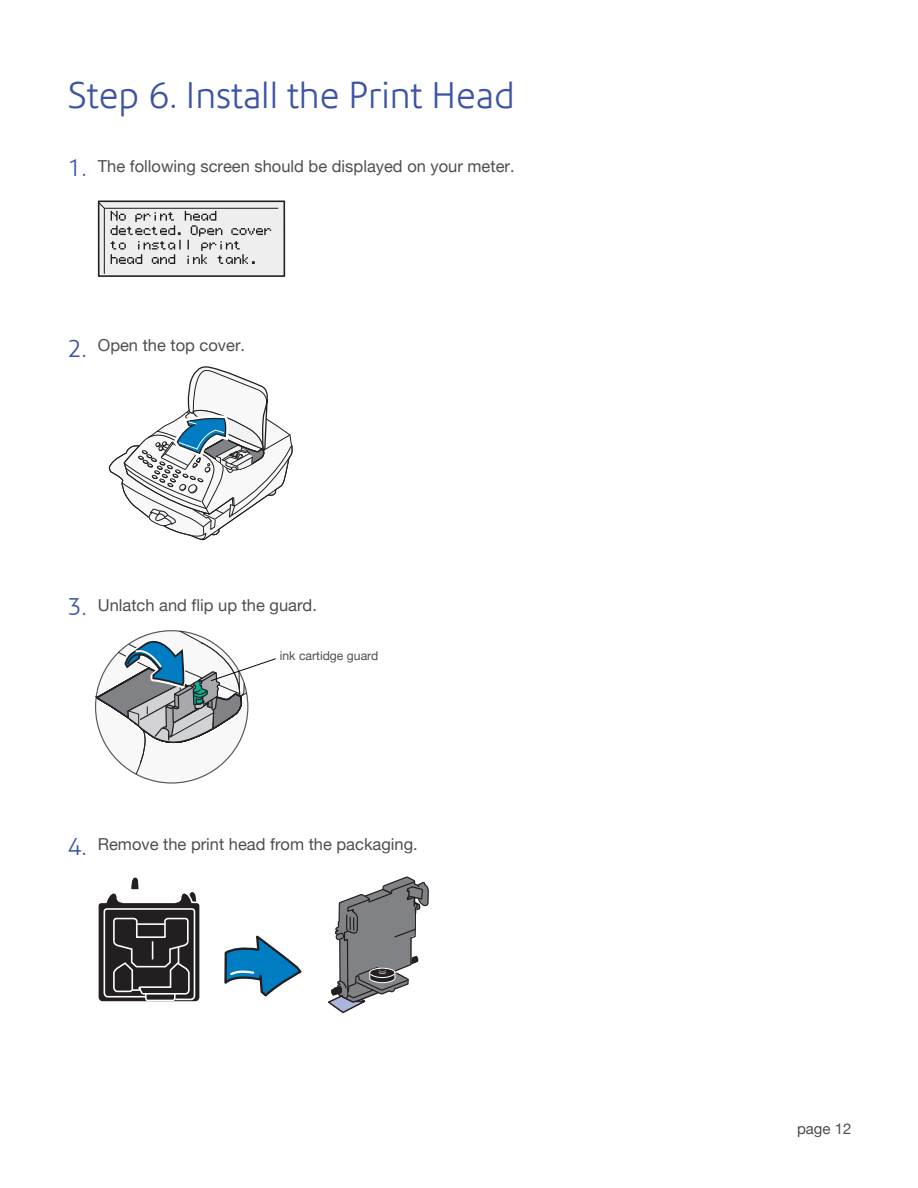
<style>
.page{position:relative;width:918px;height:1188px;background:#fff}
.page>*{position:absolute;margin:0;border:0;box-sizing:border-box;transform-origin:0 0}
.t1{font:300 36px "Precision Sans";color:#3d54a4}
.t2{font:300 24px "Precision Sans";color:#3d54a4}
.t3{font:16.5px "Helvetica Neue";color:#4d4e4d}
.t4{font:15px "Helvetica Neue";color:#4d4e4d}
.t5{font:12.15px "Helvetica Neue";color:#4d4e4d}
.s1{font-family:"Precision Sans";font-weight:300;font-size:24px;color:#3d54a4}
</style>
<div class="page">
<div style="left:98px;top:201px;width:187px;height:76px;border:2px solid #231f20"></div>
<svg style="left:98px;top:201px;width:181px;height:73px"></svg>
<svg style="left:328px;top:876px;width:101px;height:138px"></svg>
<svg style="left:95px;top:366px;width:207px;height:636px"></svg>
<h1 class="t1" style="left:68px;top:74px;width:449px">Step 6. Install the Print Head</h1>
<p class="t3" style="left:68px;top:154px;width:449px"><span class="s1">1.</span> The following screen should be displayed on your meter.</p>
<h2 class="t2" style="left:68px;top:334px;width:21px">2.</h2>
<p class="t3" style="left:98px;top:333px;width:149px">Open the top cover.</p>
<h2 class="t2" style="left:68px;top:592px;width:21px">3.</h2>
<p class="t3" style="left:98px;top:594px;width:221px">Unlatch and flip up the guard.</p>
<p class="t5" style="left:280px;top:647px;width:100px">ink cartidge guard</p>
<h2 class="t2" style="left:68px;top:832px;width:21px">4.</h2>
<p class="t3" style="left:98px;top:833px;width:322px">Remove the print head from the packaging.</p>
<p class="t4" style="left:797px;top:1118px;width:56px">page 12</p>
</div>
